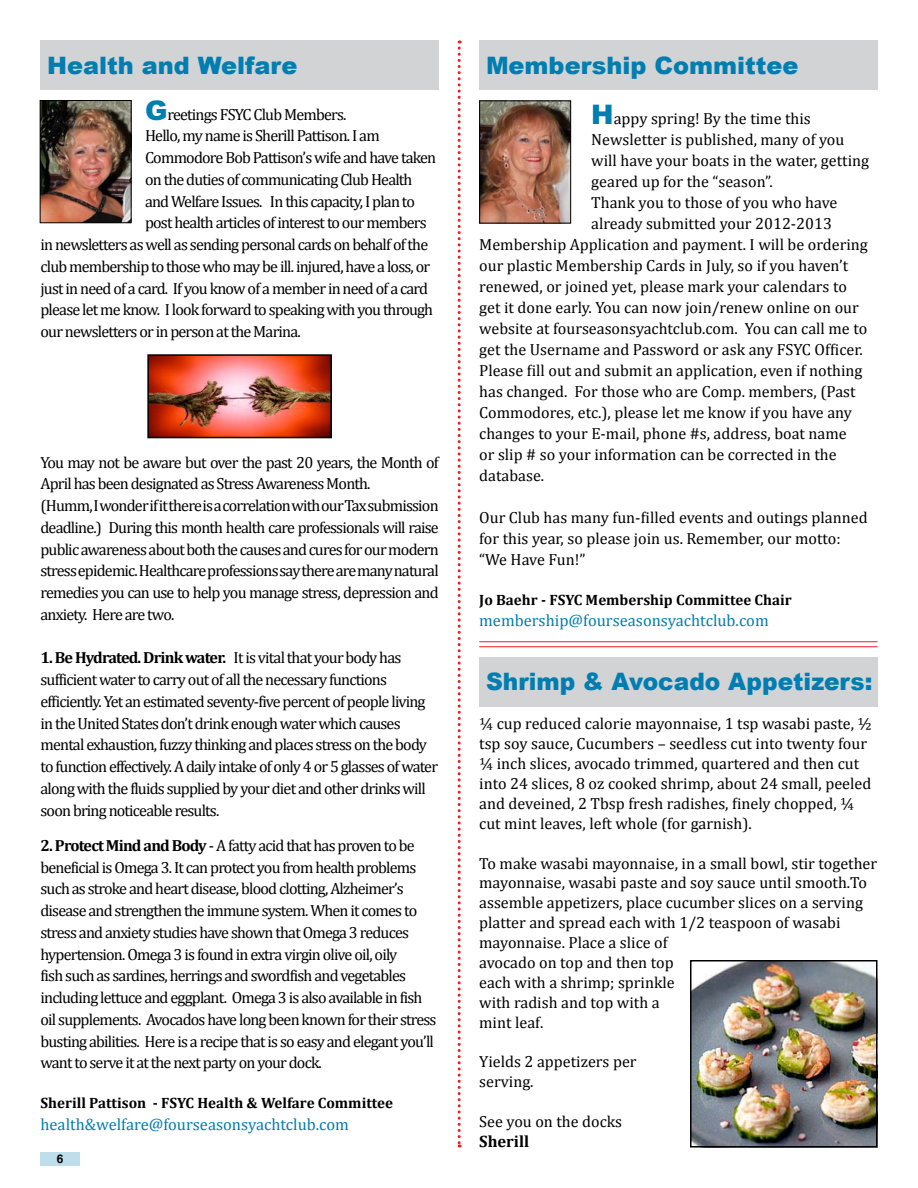
<style>
.page{position:relative;width:918px;height:1188px;background:#fff}
.page>*{position:absolute;margin:0;border:0;box-sizing:border-box;transform-origin:0 0}
.t1{font:900 24px "Arial";color:#007db1}
.t2{font:16.5px "Cambria";color:#007db1}
.t3{font:700 16.5px "Cambria";color:#000}
.t4{font:16.2px/21.8px "Cambria";letter-spacing:-.05em;color:#000}
.t5{font:16.2px/20px "Cambria";color:#000}
.t6{font:700 15px "Cambria";color:#000}
.t7{font:700 12px "Helvetica";color:#000}
.s1{font-family:"Arial";font-weight:900;font-size:27px;color:#007db1}
.s2{font-weight:700}
</style>
<div class="page">
<div style="left:40px;top:1152px;width:40px;height:14px;background:#bfdeeb"></div>
<svg style="left:458px;top:40px;width:3px;height:1108px"></svg>
<div style="left:479px;top:40px;width:399px;height:50px;background:#d1d3d4"></div>
<div style="left:40px;top:40px;width:399px;height:50px;background:#d1d3d4"></div>
<div style="left:479px;top:657px;width:399px;height:49px;background:#d1d3d4"></div>
<hr style="left:479px;top:641px;width:399px;height:1px;background:#ed1d24">
<hr style="left:479px;top:646px;width:399px;height:1px;background:#ed1d24">
<img style="left:150px;top:357px;width:179px;height:78px">
<div style="left:147px;top:354px;width:185px;height:84px;border:2px solid #000"></div>
<img style="left:693px;top:963px;width:182px;height:182px">
<div style="left:690px;top:960px;width:188px;height:188px;border:2px solid #000"></div>
<img style="left:42px;top:102px;width:88px;height:119px">
<div style="left:40px;top:100px;width:92px;height:123px;border:1px solid #000"></div>
<img style="left:481px;top:102px;width:88px;height:120px">
<div style="left:479px;top:100px;width:92px;height:124px;border:1px solid #000"></div>
<h1 class="t1" style="left:47px;top:52px;width:252px">Health and Welfare</h1>
<p class="t4" style="left:145px;top:103px;width:203px"><span class="s1">G</span>reetings FSYC Club Members.</p>
<p class="t4" style="left:145px;top:125px;width:236px">Hello, my name is Sherill Pattison. I am</p>
<p class="t4" style="left:145px;top:147px;width:293px">Commodore Bob Pattison’s wife and have taken</p>
<p class="t4" style="left:145px;top:168px;width:269px">on the duties of communicating Club Health</p>
<p class="t4" style="left:145px;top:190px;width:271px">and Welfare Issues. In this capacity, I plan to</p>
<p class="t4" style="left:145px;top:212px;width:283px">post health articles of interest to our members</p>
<p class="t4" style="left:40px;top:234px;width:389px">in newsletters as well as sending personal cards on behalf of the</p>
<p class="t4" style="left:40px;top:255px;width:391px">club membership to those who may be ill. injured, have a loss, or</p>
<p class="t4" style="left:40px;top:277px;width:389px">just in need of a card. If you know of a member in need of a card</p>
<p class="t4" style="left:40px;top:299px;width:394px">please let me know. I look forward to speaking with you through</p>
<p class="t4" style="left:40px;top:321px;width:262px">our newsletters or in person at the Marina.</p>
<p class="t4" style="left:40px;top:451px;width:400px">You may not be aware but over the past 20 years, the Month of April has been designated as Stress Awareness Month.<br>(Humm, I wonder if it there is a correlation with our Tax submission deadline.) During this month health care professionals will raise public awareness about both the causes and cures for our modern stress epidemic. Healthcare professions say there are many natural remedies you can use to help you manage stress, depression and anxiety. Here are two.</p>
<p class="t4" style="left:40px;top:647px;width:399px"><span class="s2">1. Be Hydrated. Drink water.</span> It is vital that your body has sufficient water to carry out of all the necessary functions efficiently. Yet an estimated seventy-five percent of people living in the United States don’t drink enough water which causes mental exhaustion, fuzzy thinking and places stress on the body to function effectively. A daily intake of only 4 or 5 glasses of water along with the fluids supplied by your diet and other drinks will soon bring noticeable results.</p>
<p class="t4" style="left:40px;top:834px;width:398px"><span class="s2">2. Protect Mind and Body</span> - A fatty acid that has proven to be beneficial is Omega 3. It can protect you from health problems such as stroke and heart disease, blood clotting, Alzheimer’s disease and strengthen the immune system. When it comes to stress and anxiety studies have shown that Omega 3 reduces hypertension. Omega 3 is found in extra virgin olive oil, oily<br>fish such as sardines, herrings and swordfish and vegetables including lettuce and eggplant. Omega 3 is also available in fish oil supplements. Avocados have long been known for their stress busting abilities. Here is a recipe that is so easy and elegant you’ll want to serve it at the next party on your dock.</p>
<p class="t6" style="left:40px;top:1092px;width:354px">Sherill Pattison - FSYC Health &amp; Welfare Committee</p>
<p class="t2" style="left:40px;top:1114px;width:310px">health&amp;welfare@fourseasonsyachtclub.com</p>
<p class="t7" style="left:57px;top:1152px;width:8px">6</p>
<h1 class="t1" style="left:486px;top:52px;width:314px">Membership Committee</h1>
<p class="t5" style="left:591px;top:109px;width:221px"><span class="s1">H</span>appy spring! By the time this</p>
<p class="t5" style="left:591px;top:130px;width:255px">Newsletter is published, many of you</p>
<p class="t5" style="left:591px;top:151px;width:279px">will have your boats in the water, getting</p>
<p class="t5" style="left:591px;top:172px;width:183px">geared up for the “season”.</p>
<p class="t5" style="left:591px;top:193px;width:248px">Thank you to those of you who have</p>
<p class="t5" style="left:591px;top:214px;width:242px">already submitted your 2012-2013</p>
<p class="t5" style="left:479px;top:235px;width:390px">Membership Application and payment. I will be ordering</p>
<p class="t5" style="left:479px;top:256px;width:370px">our plastic Membership Cards in July, so if you haven’t</p>
<p class="t5" style="left:479px;top:277px;width:369px">renewed, or joined yet, please mark your calendars to</p>
<p class="t5" style="left:479px;top:298px;width:381px">get it done early. You can now join/renew online on our</p>
<p class="t5" style="left:479px;top:319px;width:390px">website at fourseasonsyachtclub.com. You can call me to</p>
<p class="t5" style="left:479px;top:340px;width:385px">get the Username and Password or ask any FSYC Officer.</p>
<p class="t5" style="left:479px;top:360px;width:385px">Please fill out and submit an application, even if nothing</p>
<p class="t5" style="left:479px;top:381px;width:378px">has changed. For those who are Comp. members, (Past</p>
<p class="t5" style="left:479px;top:402px;width:374px">Commodores, etc.), please let me know if you have any</p>
<p class="t5" style="left:479px;top:423px;width:369px">changes to your E-mail, phone #s, address, boat name</p>
<p class="t5" style="left:479px;top:444px;width:359px">or slip # so your information can be corrected in the</p>
<p class="t5" style="left:479px;top:465px;width:66px">database.</p>
<p class="t5" style="left:479px;top:507px;width:390px;line-height:21px">Our Club has many fun-filled events and outings planned for this year, so please join us. Remember, our motto: “We Have Fun!”</p>
<p class="t6" style="left:479px;top:590px;width:314px">Jo Baehr - FSYC Membership Committee Chair</p>
<p class="t2" style="left:479px;top:611px;width:291px">membership@fourseasonsyachtclub.com</p>
<h1 class="t1" style="left:486px;top:668px;width:388px">Shrimp &amp; Avocado Appetizers:</h1>
<p class="t5" style="left:479px;top:714px;width:394px">¼ cup reduced calorie mayonnaise, 1 tsp wasabi paste, ½ tsp soy sauce, Cucumbers – seedless cut into twenty four ¼ inch slices, avocado trimmed, quartered and then cut into 24 slices, 8 oz cooked shrimp, about 24 small, peeled and deveined, 2 Tbsp fresh radishes, finely chopped, ¼ cut mint leaves, left whole (for garnish).</p>
<p class="t5" style="left:479px;top:853px;width:399px">To make wasabi mayonnaise, in a small bowl, stir together mayonnaise, wasabi paste and soy sauce until smooth.To assemble appetizers, place cucumber slices on a serving platter and spread each with 1/2 teaspoon of wasabi mayonnaise. Place a slice of<br>avocado on top and then top<br>each with a shrimp; sprinkle<br>with radish and top with a<br>mint leaf.</p>
<p class="t5" style="left:479px;top:1052px;width:159px">Yields 2 appetizers per serving.</p>
<p class="t5" style="left:479px;top:1111px;width:144px">See you on the docks</p>
<p class="t3" style="left:479px;top:1129px;width:52px">Sherill</p>
</div>
